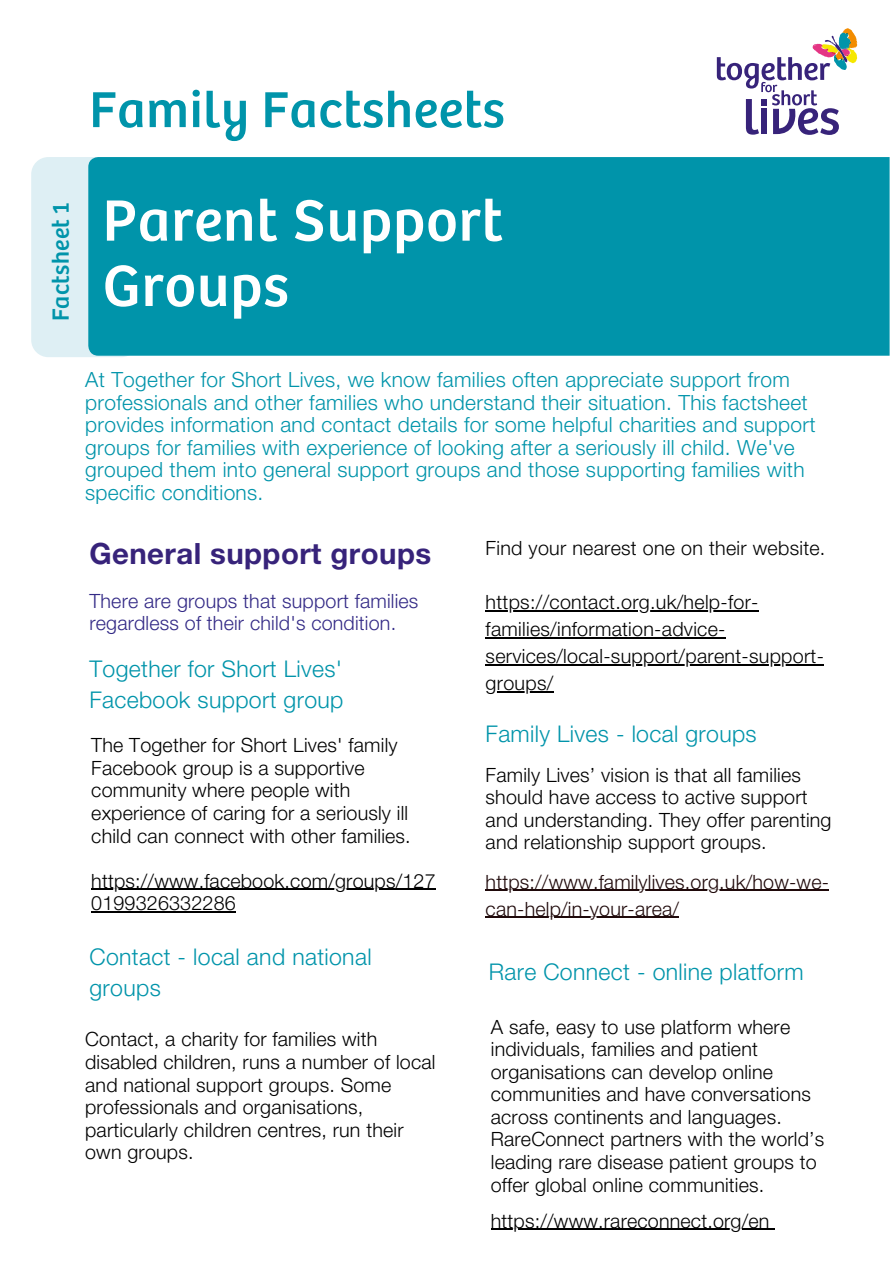
<style>
.page{position:relative;width:894px;height:1264px;background:#fff}
.page>*{position:absolute;margin:0;border:0;box-sizing:border-box;transform-origin:0 0}
.t1{font:60.3px/65.2px "Bree";letter-spacing:.015em;color:#fff}
.t2{font:52.35px "Bree";letter-spacing:.015em;color:#0094aa}
.t3{font:700 29.25px "Helvetica Neue LT Std";letter-spacing:.015em;color:#37237a}
.t4{font:24.3px "Bree";letter-spacing:.015em;color:#0094aa}
.t5{font:300 23.1px/31.5px "Helvetica Neue LT Std";letter-spacing:.015em;color:#0094aa}
.t6{font:300 21px/22.5px "Helvetica Neue LT Std";letter-spacing:.015em;color:#0094aa}
.t7{font:300 19.65px/22.5px "Helvetica Neue LT Std";letter-spacing:.01em;color:#000}
.t8{font:300 19.65px/22.5px "Helvetica Neue LT Std";letter-spacing:.01em;color:#332a86}
.t9{font:300 19.65px/27px "Helvetica Neue LT Std";letter-spacing:.01em;color:#1f090a}
</style>
<div class="page">
<div style="left:31px;top:157px;width:107px;height:200px;background:#deeff4;border-radius:17px"></div>
<div style="left:88px;top:157px;width:801px;height:199px;background:#0094aa"></div>
<svg style="left:716px;top:28px;width:141px;height:107px"></svg>
<hr style="left:91px;top:888px;width:345px;height:1px;background:#000">
<hr style="left:91px;top:911px;width:145px;height:1px;background:#000">
<hr style="left:485px;top:889px;width:344px;height:2px;background:#1f090a">
<hr style="left:485px;top:916px;width:194px;height:2px;background:#1f090a">
<hr style="left:490px;top:1228px;width:279px;height:1px;background:#000">
<hr style="left:485px;top:610px;width:273px;height:1px;background:#000">
<hr style="left:485px;top:637px;width:240px;height:1px;background:#000">
<hr style="left:485px;top:664px;width:339px;height:1px;background:#000">
<hr style="left:485px;top:691px;width:68px;height:1px;background:#000">
<p class="t2" style="left:89px;top:83px;width:416px">Family Factsheets</p>
<p class="t4" style="left:49px;top:321px;width:120px;rotate:-90deg">Factsheet 1</p>
<p class="t1" style="left:103px;top:191px;width:401px">Parent Support<br>Groups</p>
<p class="t6" style="left:85px;top:371px;width:731px">At Together for Short Lives, we know families often appreciate support from professionals and other families who understand their situation. This factsheet provides information and contact details for some helpful charities and support groups for families with experience of looking after a seriously ill child. We've grouped them into general support groups and those supporting families with specific conditions.</p>
<p class="t3" style="left:89px;top:543px;width:343px">General support groups</p>
<p class="t8" style="left:89px;top:592px;width:330px">There are groups that support families regardless of their child's condition.</p>
<p class="t5" style="left:89px;top:656px;width:254px">Together for Short Lives'</p>
<p class="t5" style="left:89px;top:687px;width:255px">Facebook support group</p>
<p class="t7" style="left:91px;top:737px;width:321px">The Together for Short Lives' family Facebook group is a supportive community where people with experience of caring for a seriously ill child can connect with other families.</p>
<p class="t7" style="left:91px;top:872px;width:346px">https://www.facebook.com/groups/127<br>0199326332286</p>
<p class="t5" style="left:89px;top:944px;width:283px">Contact - local and national groups</p>
<p class="t7" style="left:85px;top:1031px;width:352px">Contact, a charity for families with disabled children, runs a number of local and national support groups. Some professionals and organisations, particularly children centres, run their own groups.</p>
<p class="t7" style="left:485px;top:539px;width:341px">Find your nearest one on their website.</p>
<p class="t7" style="left:485px;top:591px;width:340px;line-height:27px">https://contact.org.uk/help-for&shy;families/information-advice&shy;services/local-support/parent-support&shy;groups/</p>
<p class="t5" style="left:485px;top:721px;width:272px">Family Lives - local groups</p>
<p class="t7" style="left:485px;top:766px;width:347px">Family Lives’ vision is that all families should have access to active support and understanding. They offer parenting and relationship support groups.</p>
<p class="t9" style="left:485px;top:871px;width:345px">https://www.familylives.org.uk/how-we&shy;can-help/in-your-area/</p>
<p class="t5" style="left:488px;top:959px;width:316px">Rare Connect - online platform</p>
<p class="t7" style="left:490px;top:1018px;width:301px">A safe, easy to use platform where</p>
<p class="t7" style="left:490px;top:1040px;width:335px">individuals, families and patient organisations can develop online communities and have conversations across continents and languages.<br>RareConnect partners with the world’s leading rare disease patient groups to offer global online communities.</p>
<p class="t7" style="left:490px;top:1212px;width:280px">https://www.rareconnect.org/en</p>
</div>
